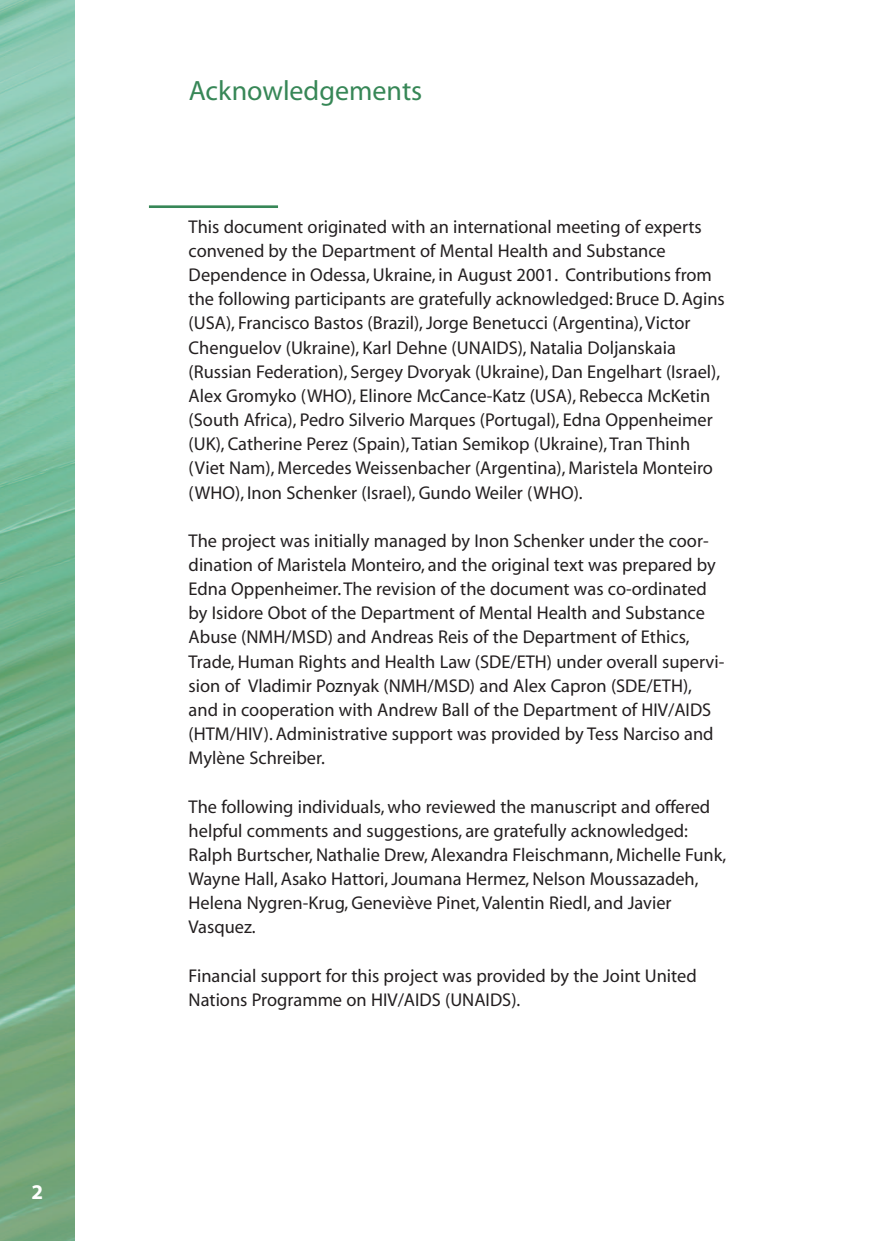
<style>
.page{position:relative;width:874px;height:1241px;background:#fff}
.page>*{position:absolute;margin:0;border:0;box-sizing:border-box;transform-origin:0 0}
.t1{font:28px "Myriad";color:#378757}
.t2{font:700 21px "Myriad";color:#fff}
.t3{font:18.55px/24.2px "Myriad";color:#231f20}
</style>
<div class="page">
<img style="left:0;top:1px;width:74px;height:1240px">
<hr style="left:149px;top:205px;width:129px;height:3px;background:#378757">
<p class="t2" style="left:31px;top:1184px;width:13px">2</p>
<h1 class="t1" style="left:189px;top:80px;width:235px">Acknowledgements</h1>
<p class="t3" style="left:189px;top:216px;width:537px">This document originated with an international meeting of experts convened by the Department of Mental Health and Substance Dependence in Odessa, Ukraine, in August 2001. Contributions from the following participants are gratefully acknowledged: Bruce D. Agins (USA), Francisco Bastos (Brazil), Jorge Benetucci (Argentina), Victor Chenguelov (Ukraine), Karl Dehne (UNAIDS), Natalia Doljanskaia (Russian Federation), Sergey Dvoryak (Ukraine), Dan Engelhart (Israel), Alex Gromyko (WHO), Elinore McCance-Katz (USA), Rebecca McKetin (South Africa), Pedro Silverio Marques (Portugal), Edna Oppenheimer (UK), Catherine Perez (Spain), Tatian Semikop (Ukraine), Tran Thinh (Viet Nam), Mercedes Weissenbacher (Argentina), Maristela Monteiro (WHO), Inon Schenker (Israel), Gundo Weiler (WHO).</p>
<p class="t3" style="left:189px;top:530px;width:537px">The project was initially managed by Inon Schenker under the coor&shy;dination of Maristela Monteiro, and the original text was prepared by Edna Oppenheimer. The revision of the document was co-ordinated by Isidore Obot of the Department of Mental Health and Substance Abuse (NMH/MSD) and Andreas Reis of the Department of Ethics, Trade, Human Rights and Health Law (SDE/ETH) under overall supervi&shy;sion of Vladimir Poznyak (NMH/MSD) and Alex Capron (SDE/ETH), and in cooperation with Andrew Ball of the Department of HIV/AIDS (HTM/HIV). Administrative support was provided by Tess Narciso and Mylène Schreiber.</p>
<p class="t3" style="left:189px;top:796px;width:539px">The following individuals, who reviewed the manuscript and offered helpful comments and suggestions, are gratefully acknowledged:<br>Ralph Burtscher, Nathalie Drew, Alexandra Fleischmann, Michelle Funk, Wayne Hall, Asako Hattori, Joumana Hermez, Nelson Moussazadeh, Helena Nygren-Krug, Geneviève Pinet, Valentin Riedl, and Javier Vasquez.</p>
<p class="t3" style="left:189px;top:965px;width:509px">Financial support for this project was provided by the Joint United<br>Nations Programme on HIV/AIDS (UNAIDS).</p>
</div>
